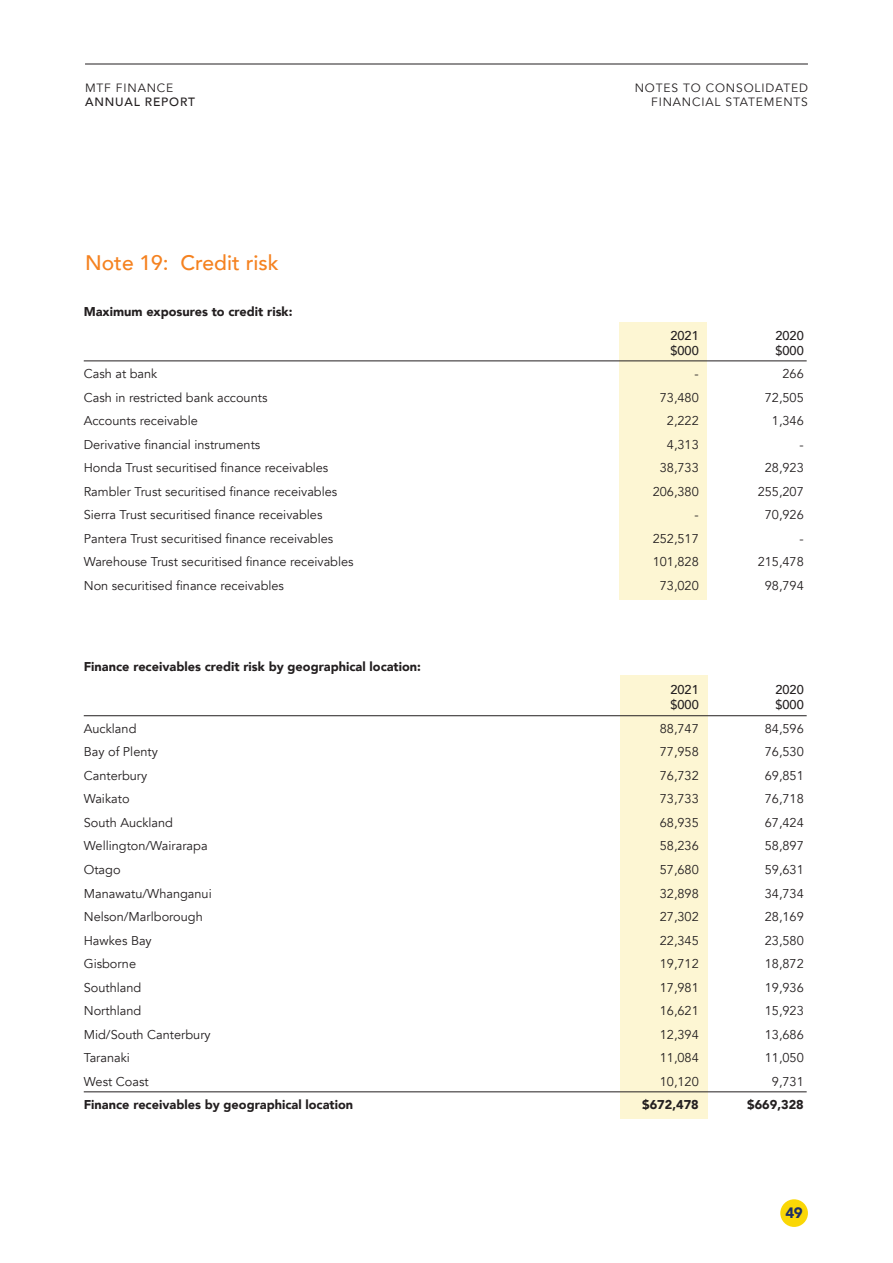
<style>
.page{position:relative;width:893px;height:1263px;background:#fff}
.page>*{position:absolute;margin:0;border:0;box-sizing:border-box;transform-origin:0 0}
.Sub_Heading{font:500 21px "Avenir";color:#f58220}
.t1{font:900 15px "Avenir";color:#1d2e65}
.Spreadsheet_Body{font:12.75px "Avenir";color:#231f20}
.Spreadsheet_Body-2{font:900 12.75px "Avenir";color:#231f20}
.Spreadsheet_Body-3{font:500 12.75px "Avenir";color:#231f20}
.t2{font:12px/13.5px "Avenir";letter-spacing:.07em;color:#231f20;text-align:right}
.t3{font:500 12px/13.5px "Avenir";letter-spacing:.07em;color:#231f20}
.s1{font-weight:400}
</style>
<div class="page">
<div style="left:621px;top:676px;width:87px;height:443px;background:#fdf6d3"></div>
<div style="left:620px;top:322px;width:87px;height:277px;background:#fdf6d3"></div>
<hr style="left:85px;top:64px;width:723px;height:1px;background:#231f20">
<hr style="left:84px;top:361px;width:723px;height:1px;background:#231f20">
<hr style="left:84px;top:715px;width:723px;height:1px;background:#231f20">
<hr style="left:84px;top:1091px;width:723px;height:1px;background:#231f20">
<div style="left:780px;top:1199px;width:28px;height:28px;background:#fad706;border-radius:50%"></div>
<p class="t3" style="left:85px;top:81px;width:111px"><span class="s1">MTF FINANCE<br></span>ANNUAL REPORT</p>
<p class="t2" style="left:635px;top:82px;width:175px">NOTES TO CONSOLIDATED<br>FINANCIAL STATEMENTS</p>
<p class="Sub_Heading" style="left:85px;top:245px;width:195px">Note 19: Credit risk</p>
<p class="Spreadsheet_Body-2" style="left:84px;top:301px;width:210px">Maximum exposures to credit risk:</p>
<p class="Spreadsheet_Body-3" style="left:670px;top:324px;width:30px">2021</p>
<p class="Spreadsheet_Body-3" style="left:775px;top:324px;width:30px">2020</p>
<p class="Spreadsheet_Body-3" style="left:670px;top:339px;width:30px">$000</p>
<p class="Spreadsheet_Body-3" style="left:775px;top:339px;width:30px">$000</p>
<p class="Spreadsheet_Body" style="left:84px;top:366px;width:75px">Cash at bank</p>
<p class="Spreadsheet_Body" style="left:695px;top:366px;width:6px">-</p>
<p class="Spreadsheet_Body" style="left:782px;top:366px;width:23px">266</p>
<p class="Spreadsheet_Body" style="left:84px;top:390px;width:185px">Cash in restricted bank accounts</p>
<p class="Spreadsheet_Body" style="left:660px;top:390px;width:40px">73,480</p>
<p class="Spreadsheet_Body" style="left:765px;top:390px;width:40px">72,505</p>
<p class="Spreadsheet_Body" style="left:84px;top:413px;width:116px">Accounts receivable</p>
<p class="Spreadsheet_Body" style="left:667px;top:413px;width:33px">2,222</p>
<p class="Spreadsheet_Body" style="left:772px;top:413px;width:33px">1,346</p>
<p class="Spreadsheet_Body" style="left:84px;top:437px;width:178px">Derivative financial instruments</p>
<p class="Spreadsheet_Body" style="left:667px;top:437px;width:33px">4,313</p>
<p class="Spreadsheet_Body" style="left:800px;top:437px;width:6px">-</p>
<p class="Spreadsheet_Body" style="left:84px;top:460px;width:246px">Honda Trust securitised finance receivables</p>
<p class="Spreadsheet_Body" style="left:660px;top:460px;width:40px">38,733</p>
<p class="Spreadsheet_Body" style="left:765px;top:460px;width:40px">28,923</p>
<p class="Spreadsheet_Body" style="left:84px;top:484px;width:255px">Rambler Trust securitised finance receivables</p>
<p class="Spreadsheet_Body" style="left:653px;top:484px;width:48px">206,380</p>
<p class="Spreadsheet_Body" style="left:758px;top:484px;width:48px">255,207</p>
<p class="Spreadsheet_Body" style="left:84px;top:507px;width:240px">Sierra Trust securitised finance receivables</p>
<p class="Spreadsheet_Body" style="left:695px;top:507px;width:6px">-</p>
<p class="Spreadsheet_Body" style="left:765px;top:507px;width:40px">70,926</p>
<p class="Spreadsheet_Body" style="left:84px;top:531px;width:251px">Pantera Trust securitised finance receivables</p>
<p class="Spreadsheet_Body" style="left:653px;top:531px;width:48px">252,517</p>
<p class="Spreadsheet_Body" style="left:800px;top:531px;width:6px">-</p>
<p class="Spreadsheet_Body" style="left:84px;top:554px;width:271px">Warehouse Trust securitised finance receivables</p>
<p class="Spreadsheet_Body" style="left:653px;top:554px;width:48px">101,828</p>
<p class="Spreadsheet_Body" style="left:758px;top:554px;width:48px">215,478</p>
<p class="Spreadsheet_Body" style="left:84px;top:578px;width:202px">Non securitised finance receivables</p>
<p class="Spreadsheet_Body" style="left:660px;top:578px;width:40px">73,020</p>
<p class="Spreadsheet_Body" style="left:765px;top:578px;width:40px">98,794</p>
<p class="Spreadsheet_Body-2" style="left:84px;top:655px;width:339px">Finance receivables credit risk by geographical location:</p>
<p class="Spreadsheet_Body-3" style="left:670px;top:679px;width:30px">2021</p>
<p class="Spreadsheet_Body-3" style="left:775px;top:679px;width:30px">2020</p>
<p class="Spreadsheet_Body-3" style="left:670px;top:694px;width:30px">$000</p>
<p class="Spreadsheet_Body-3" style="left:775px;top:694px;width:30px">$000</p>
<p class="Spreadsheet_Body" style="left:84px;top:721px;width:54px">Auckland</p>
<p class="Spreadsheet_Body" style="left:660px;top:721px;width:40px">88,747</p>
<p class="Spreadsheet_Body" style="left:765px;top:721px;width:40px">84,596</p>
<p class="Spreadsheet_Body" style="left:84px;top:744px;width:76px">Bay of Plenty</p>
<p class="Spreadsheet_Body" style="left:660px;top:744px;width:40px">77,958</p>
<p class="Spreadsheet_Body" style="left:765px;top:744px;width:40px">76,530</p>
<p class="Spreadsheet_Body" style="left:84px;top:768px;width:65px">Canterbury</p>
<p class="Spreadsheet_Body" style="left:660px;top:768px;width:40px">76,732</p>
<p class="Spreadsheet_Body" style="left:765px;top:768px;width:40px">69,851</p>
<p class="Spreadsheet_Body" style="left:84px;top:791px;width:47px">Waikato</p>
<p class="Spreadsheet_Body" style="left:660px;top:791px;width:40px">73,733</p>
<p class="Spreadsheet_Body" style="left:765px;top:791px;width:40px">76,718</p>
<p class="Spreadsheet_Body" style="left:84px;top:815px;width:91px">South Auckland</p>
<p class="Spreadsheet_Body" style="left:660px;top:815px;width:40px">68,935</p>
<p class="Spreadsheet_Body" style="left:765px;top:815px;width:40px">67,424</p>
<p class="Spreadsheet_Body" style="left:84px;top:838px;width:125px">Wellington/Wairarapa</p>
<p class="Spreadsheet_Body" style="left:660px;top:838px;width:40px">58,236</p>
<p class="Spreadsheet_Body" style="left:765px;top:838px;width:40px">58,897</p>
<p class="Spreadsheet_Body" style="left:84px;top:862px;width:38px">Otago</p>
<p class="Spreadsheet_Body" style="left:660px;top:862px;width:40px">57,680</p>
<p class="Spreadsheet_Body" style="left:765px;top:862px;width:40px">59,631</p>
<p class="Spreadsheet_Body" style="left:84px;top:885px;width:130px">Manawatu/Whanganui</p>
<p class="Spreadsheet_Body" style="left:660px;top:885px;width:40px">32,898</p>
<p class="Spreadsheet_Body" style="left:765px;top:885px;width:40px">34,734</p>
<p class="Spreadsheet_Body" style="left:84px;top:909px;width:121px">Nelson/Marlborough</p>
<p class="Spreadsheet_Body" style="left:660px;top:909px;width:40px">27,302</p>
<p class="Spreadsheet_Body" style="left:765px;top:909px;width:40px">28,169</p>
<p class="Spreadsheet_Body" style="left:84px;top:932px;width:70px">Hawkes Bay</p>
<p class="Spreadsheet_Body" style="left:660px;top:932px;width:40px">22,345</p>
<p class="Spreadsheet_Body" style="left:765px;top:932px;width:40px">23,580</p>
<p class="Spreadsheet_Body" style="left:84px;top:956px;width:54px">Gisborne</p>
<p class="Spreadsheet_Body" style="left:660px;top:956px;width:40px">19,712</p>
<p class="Spreadsheet_Body" style="left:765px;top:956px;width:40px">18,872</p>
<p class="Spreadsheet_Body" style="left:84px;top:979px;width:59px">Southland</p>
<p class="Spreadsheet_Body" style="left:660px;top:979px;width:40px">17,981</p>
<p class="Spreadsheet_Body" style="left:765px;top:979px;width:40px">19,936</p>
<p class="Spreadsheet_Body" style="left:84px;top:1003px;width:59px">Northland</p>
<p class="Spreadsheet_Body" style="left:660px;top:1003px;width:40px">16,621</p>
<p class="Spreadsheet_Body" style="left:765px;top:1003px;width:40px">15,923</p>
<p class="Spreadsheet_Body" style="left:84px;top:1026px;width:129px">Mid/South Canterbury</p>
<p class="Spreadsheet_Body" style="left:660px;top:1026px;width:40px">12,394</p>
<p class="Spreadsheet_Body" style="left:765px;top:1026px;width:40px">13,686</p>
<p class="Spreadsheet_Body" style="left:84px;top:1050px;width:48px">Taranaki</p>
<p class="Spreadsheet_Body" style="left:660px;top:1050px;width:40px">11,084</p>
<p class="Spreadsheet_Body" style="left:765px;top:1050px;width:40px">11,050</p>
<p class="Spreadsheet_Body" style="left:84px;top:1073px;width:66px">West Coast</p>
<p class="Spreadsheet_Body" style="left:660px;top:1073px;width:40px">10,120</p>
<p class="Spreadsheet_Body" style="left:772px;top:1073px;width:33px">9,731</p>
<p class="Spreadsheet_Body-2" style="left:84px;top:1094px;width:271px">Finance receivables by geographical location</p>
<p class="Spreadsheet_Body-2" style="left:642px;top:1094px;width:58px">$672,478</p>
<p class="Spreadsheet_Body-2" style="left:747px;top:1094px;width:58px">$669,328</p>
<p class="t1" style="left:786px;top:1200px;width:19px">49</p>
</div>
